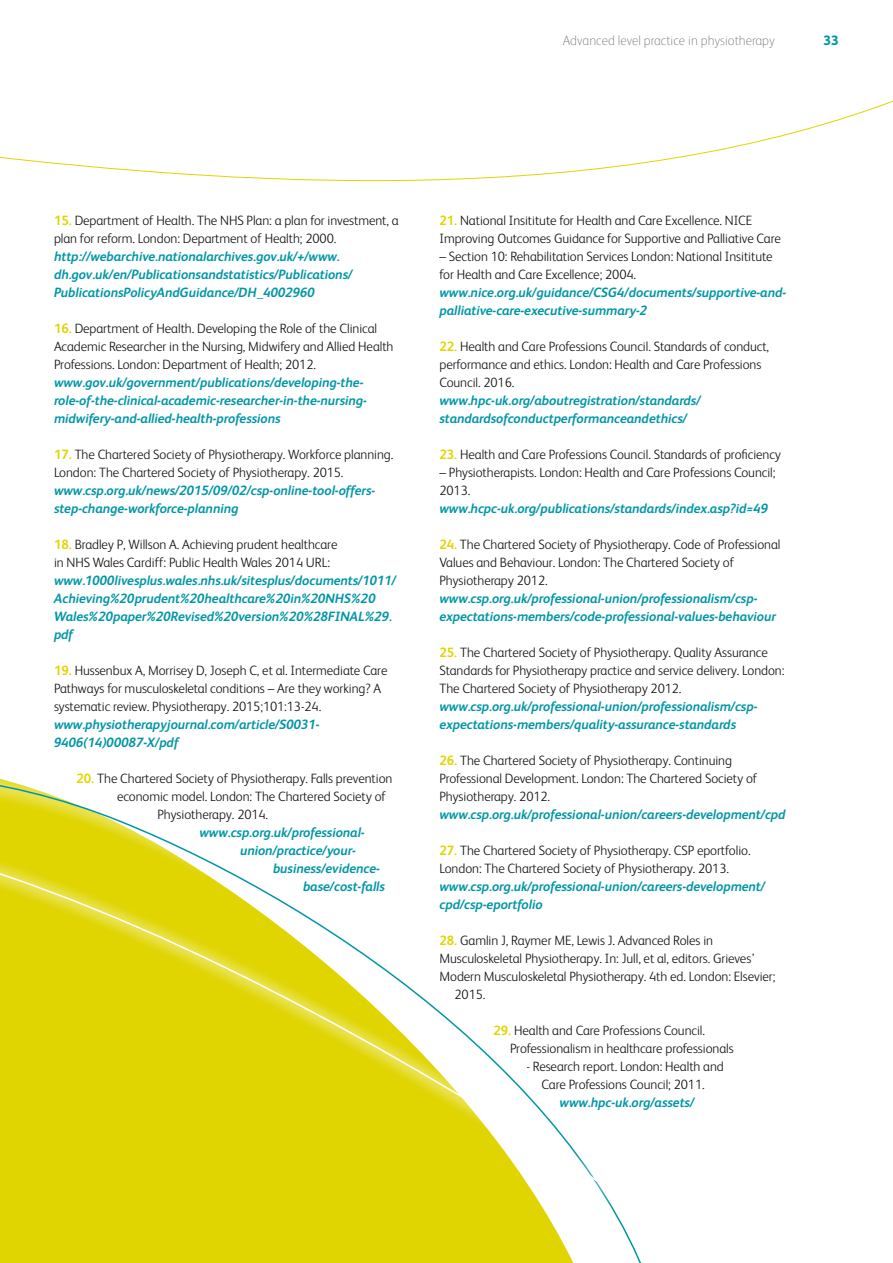
<style>
.page{position:relative;width:893px;height:1263px;background:#fff}
.page>*{position:absolute;margin:0;border:0;box-sizing:border-box;transform-origin:0 0}
.t1{font:300 13.5px/18px "FS Albert";letter-spacing:-.005em;color:#131413}
.t2{font:italic 700 13.5px/18px "FS Albert";letter-spacing:-.005em;color:#0096a6}
.t3{font:100 13.5px "FS Albert";color:#686867}
.t4{font:800 13.5px "FS Albert";color:#0096a6}
.s1{font-weight:700;color:#e0d500}
</style>
<div class="page">
<svg style="left:0;top:778px;width:641px;height:485px"></svg>
<svg style="left:0;top:100px;width:893px;height:82px"></svg>
<p class="t3" style="left:563px;top:32px;width:214px">Advanced level practice in physiotherapy</p>
<p class="t4" style="left:824px;top:31px;width:17px">33</p>
<p class="t1" style="left:54px;top:211px;width:346px"><span class="s1">15.</span> Department of Health. The NHS Plan: a plan for investment, a plan for reform. London: Department of Health; 2000.</p>
<p class="t2" style="left:54px;top:247px;width:300px">http://webarchive.nationalarchives.gov.uk/+/www. dh.gov.uk/en/Publicationsandstatistics/Publications/<br>PublicationsPolicyAndGuidance/DH_4002960</p>
<p class="t1" style="left:54px;top:319px;width:341px"><span class="s1">16.</span> Department of Health. Developing the Role of the Clinical<br>Academic Researcher in the Nursing, Midwifery and Allied Health<br>Professions. London: Department of Health; 2012.</p>
<p class="t2" style="left:54px;top:373px;width:315px">www.gov.uk/government/publications/developing-the&shy;role-of-the-clinical-academic-researcher-in-the-nursing&shy;midwifery-and-allied-health-professions</p>
<p class="t1" style="left:54px;top:445px;width:341px"><span class="s1">17.</span> The Chartered Society of Physiotherapy. Workforce planning.<br>London: The Chartered Society of Physiotherapy. 2015.</p>
<p class="t2" style="left:54px;top:481px;width:323px">www.csp.org.uk/news/2015/09/02/csp-online-tool-offers&shy;step-change-workforce-planning</p>
<p class="t1" style="left:54px;top:535px;width:285px"><span class="s1">18.</span> Bradley P, Willson A. Achieving prudent healthcare in NHS Wales Cardiff: Public Health Wales 2014 URL:</p>
<p class="t2" style="left:54px;top:571px;width:344px">www.1000livesplus.wales.nhs.uk/sitesplus/documents/1011/ Achieving%20prudent%20healthcare%20in%20NHS%20<br>Wales%20paper%20Revised%20version%20%28FINAL%29. pdf</p>
<p class="t1" style="left:54px;top:661px;width:335px"><span class="s1">19.</span> Hussenbux A, Morrisey D, Joseph C, et al. Intermediate Care<br>Pathways for musculoskeletal conditions – Are they working? A systematic review. Physiotherapy. 2015;101:13-24.</p>
<p class="t2" style="left:54px;top:715px;width:267px">www.physiotherapyjournal.com/article/S0031-<br>9406(14)00087-X/pdf</p>
<p class="t1" style="left:77px;top:769px;width:317px"><span class="s1">20.</span> The Chartered Society of Physiotherapy. Falls prevention</p>
<p class="t1" style="left:117px;top:787px;width:271px">economic model. London: The Chartered Society of</p>
<p class="t1" style="left:157px;top:805px;width:112px">Physiotherapy. 2014.</p>
<p class="t2" style="left:200px;top:823px;width:167px">www.csp.org.uk/professional-</p>
<p class="t2" style="left:240px;top:841px;width:118px">union/practice/your-</p>
<p class="t2" style="left:273px;top:859px;width:108px">business/evidence-</p>
<p class="t2" style="left:303px;top:877px;width:83px">base/cost-falls</p>
<p class="t1" style="left:439px;top:211px;width:343px"><span class="s1">21.</span> National Insititute for Health and Care Excellence. NICE<br>Improving Outcomes Guidance for Supportive and Palliative Care</p>
<p class="t1" style="left:439px;top:247px;width:335px">– Section 10: Rehabilitation Services London: National Insititute for Health and Care Excellence; 2004.</p>
<p class="t2" style="left:439px;top:283px;width:348px">www.nice.org.uk/guidance/CSG4/documents/supportive-and&shy;palliative-care-executive-summary-2</p>
<p class="t1" style="left:439px;top:337px;width:331px"><span class="s1">22.</span> Health and Care Professions Council. Standards of conduct, performance and ethics. London: Health and Care Professions<br>Council. 2016.</p>
<p class="t2" style="left:439px;top:391px;width:263px">www.hpc-uk.org/aboutregistration/standards/ standardsofconductperformanceandethics/</p>
<p class="t1" style="left:439px;top:445px;width:343px"><span class="s1">23.</span> Health and Care Professions Council. Standards of proficiency</p>
<p class="t1" style="left:439px;top:463px;width:338px">– Physiotherapists. London: Health and Care Professions Council;<br>2013.</p>
<p class="t2" style="left:439px;top:499px;width:330px">www.hcpc-uk.org/publications/standards/index.asp?id=49</p>
<p class="t1" style="left:439px;top:535px;width:342px"><span class="s1">24.</span> The Chartered Society of Physiotherapy. Code of Professional<br>Values and Behaviour. London: The Chartered Society of<br>Physiotherapy 2012.</p>
<p class="t2" style="left:439px;top:589px;width:338px">www.csp.org.uk/professional-union/professionalism/csp&shy;expectations-members/code-professional-values-behaviour</p>
<p class="t1" style="left:439px;top:643px;width:347px"><span class="s1">25.</span> The Chartered Society of Physiotherapy. Quality Assurance<br>Standards for Physiotherapy practice and service delivery. London:<br>The Chartered Society of Physiotherapy 2012.</p>
<p class="t2" style="left:439px;top:697px;width:319px">www.csp.org.uk/professional-union/professionalism/csp&shy;expectations-members/quality-assurance-standards</p>
<p class="t1" style="left:439px;top:751px;width:319px"><span class="s1">26.</span> The Chartered Society of Physiotherapy. Continuing<br>Professional Development. London: The Chartered Society of<br>Physiotherapy. 2012.</p>
<p class="t2" style="left:439px;top:805px;width:348px">www.csp.org.uk/professional-union/careers-development/cpd</p>
<p class="t1" style="left:439px;top:841px;width:313px"><span class="s1">27.</span> The Chartered Society of Physiotherapy. CSP eportfolio.<br>London: The Chartered Society of Physiotherapy. 2013.</p>
<p class="t2" style="left:439px;top:877px;width:327px">www.csp.org.uk/professional-union/careers-development/ cpd/csp-eportfolio</p>
<p class="t1" style="left:439px;top:931px;width:275px"><span class="s1">28.</span> Gamlin J, Raymer ME, Lewis J. Advanced Roles in</p>
<p class="t1" style="left:439px;top:949px;width:317px">Musculoskeletal Physiotherapy. In: Jull, et al, editors. Grieves’</p>
<p class="t1" style="left:439px;top:967px;width:337px">Modern Musculoskeletal Physiotherapy. 4th ed. London: Elsevier;</p>
<p class="t1" style="left:454px;top:985px;width:32px">2015.</p>
<p class="t1" style="left:510px;top:1021px;width:225px;text-indent:-16px"><span class="s1">29.</span> Health and Care Professions Council.<br>Professionalism in healthcare professionals</p>
<p class="t1" style="left:526px;top:1057px;width:199px;text-align:center">- Research report. London: Health and<br>Care Professions Council; 2011.</p>
<p class="t2" style="left:560px;top:1093px;width:136px">www.hpc-uk.org/assets/</p>
</div>
